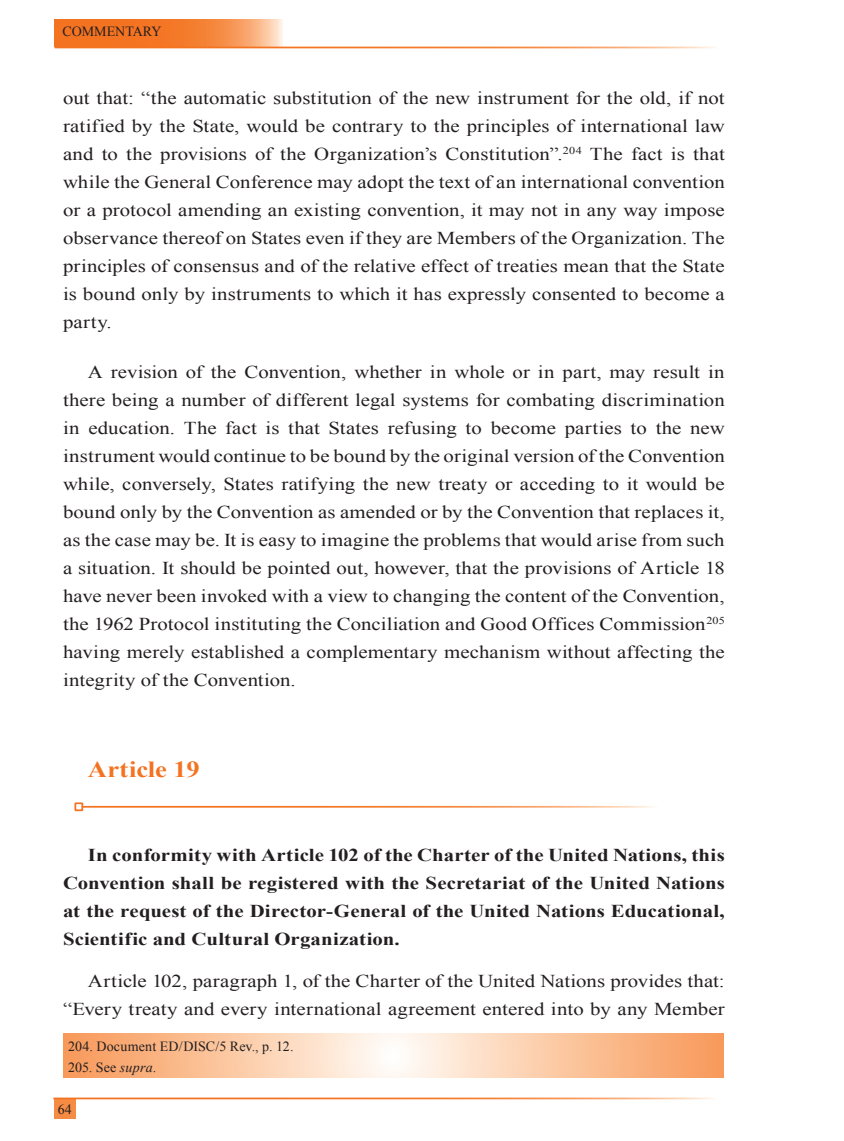
<style>
.page{position:relative;width:844px;height:1141px;background:#fff}
.page>*{position:absolute;margin:0;border:0;box-sizing:border-box;transform-origin:0 0}
.t1{font:700 23.1px "Times New Roman";letter-spacing:-.005em;color:#f47321;scale:1.15 1}
.t2{font:18.03px/28px "Times New Roman";letter-spacing:.005em;color:#231f20;text-align:justify;scale:1.15 1}
.t3{font:700 18.03px/28px "Times New Roman";letter-spacing:.005em;color:#231f20;text-align:justify;scale:1.15 1}
.t4{font:14px/20.7px "Times New Roman";letter-spacing:.005em;color:#231f20}
.s1{font-style:italic}
</style>
<div class="page">
<div style="left:54px;top:1100px;width:21px;height:19px;background:#f68b43"></div>
<svg style="left:54px;top:20px;width:229px;height:27px;background:#f5873f"></svg>
<svg style="left:63px;top:1033px;width:660px;height:45px;background:#fbc9a5"></svg>
<div style="left:74px;top:802px;width:9px;height:9px;border:2px solid #fff"></div>
<p class="t4" style="left:62px;top:21px;width:101px">COMMENTARY</p>
<p class="t2" style="left:63px;top:84px;width:576px">out that: “the automatic substitution of the new instrument for the old, if not ratified by the State, would be contrary to the principles of international law and to the provisions of the Organization’s Constitution”.<sup>204</sup> The fact is that while the General Conference may adopt the text of an international convention or a protocol amending an existing convention, it may not in any way impose observance thereof on States even if they are Members of the Organization. The principles of consensus and of the relative effect of treaties mean that the State is bound only by instruments to which it has expressly consented to become a party.</p>
<p class="t2" style="left:63px;top:358px;width:577px;text-indent:25px">A revision of the Convention, whether in whole or in part, may result in there being a number of different legal systems for combating discrimination in education. The fact is that States refusing to become parties to the new instrument would continue to be bound by the original version of the Convention while, conversely, States ratifying the new treaty or acceding to it would be bound only by the Convention as amended or by the Convention that replaces it, as the case may be. It is easy to imagine the problems that would arise from such a situation. It should be pointed out, however, that the provisions of Article 18 have never been invoked with a view to changing the content of the Convention, the 1962 Protocol instituting the Conciliation and Good Offices Commission<sup>205 </sup>having merely established a complementary mechanism without affecting the integrity of the Convention.</p>
<p class="t1" style="left:88px;top:753px;width:99px">Article 19</p>
<p class="t3" style="left:63px;top:841px;width:576px;text-indent:25px">In conformity with Article 102 of the Charter of the United Nations, this Convention shall be registered with the Secretariat of the United Nations at the request of the Director-General of the United Nations Educational, Scientific and Cultural Organization.</p>
<p class="t2" style="left:63px;top:967px;width:576px;text-align:right">Article 102, paragraph 1, of the Charter of the United Nations provides that: “Every treaty and every international agreement entered into by any Member</p>
<p class="t4" style="left:68px;top:1036px;width:227px">204. Document ED/DISC/5 Rev., p. 12.<br>205. See <span class="s1">supra</span>.</p>
<p class="t4" style="left:58px;top:1099px;width:15px">64</p>
</div>
